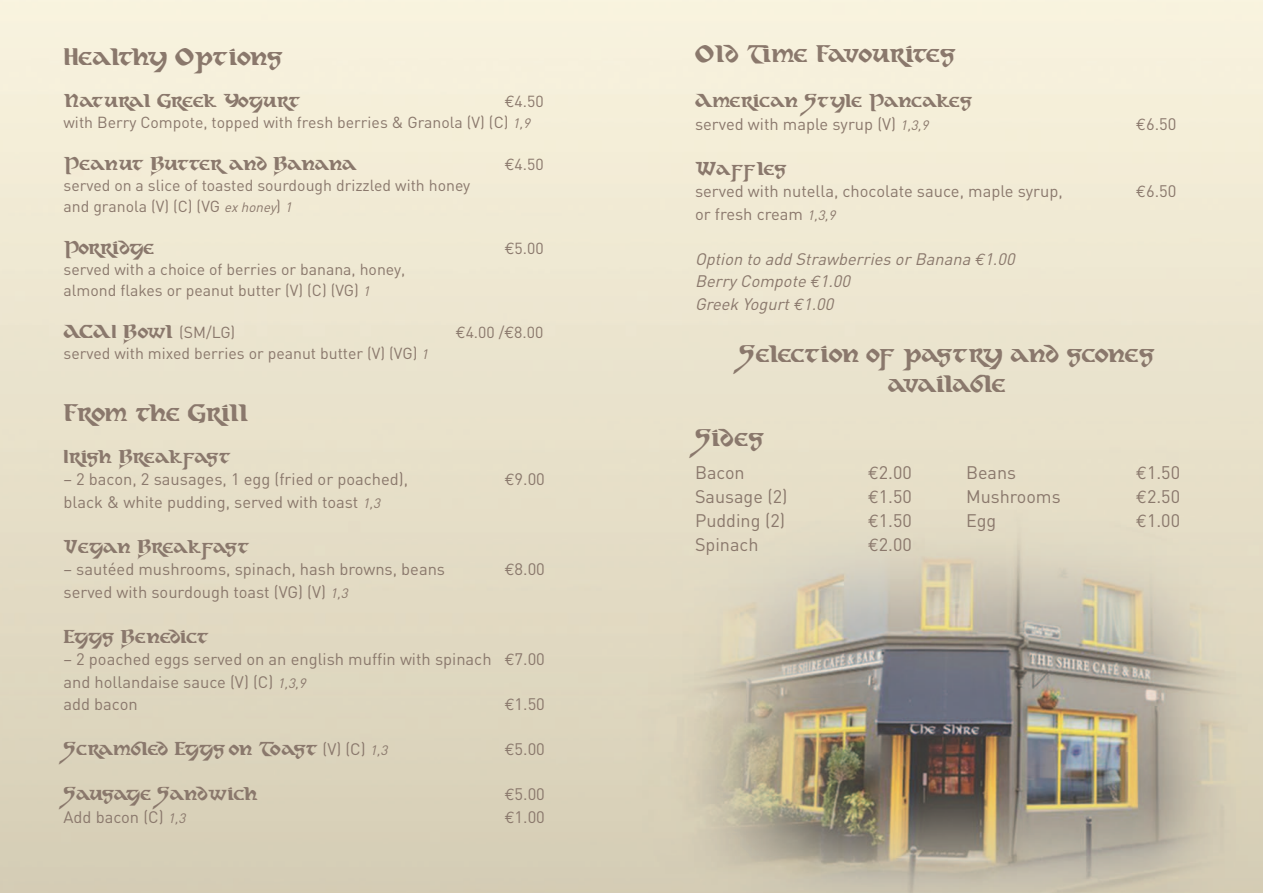
<style>
.page{position:relative;width:1263px;height:893px;background:#fff}
.page>*{position:absolute;margin:0;border:0;box-sizing:border-box;transform-origin:0 0}
.t1{font:27px/30px "Dahaut";letter-spacing:-.045em;color:#8a786c;text-align:center}
.t2{font:27px "Dahaut";letter-spacing:-.075em;color:#8a786c}
.t3{font:21px "Dahaut";letter-spacing:-.04em;color:#8a786c}
.t4{font:21px "Dahaut";letter-spacing:-.005em;color:#8a786c}
.t5{font:21px "Dahaut";color:#8a786c}
.t6{font:18px "DIN";color:#8a786c}
.t7{font:16.5px "DIN";color:#8a786c}
.t8{font:italic 16.5px "DIN";color:#8a786c}
.t9{font:15.9px "DIN";color:#8a786c}
.s1{font-family:"Euro Mono";font-size:16.5px}
.s2{font-style:italic;font-size:13.5px}
.s3{font-family:"DIN";font-size:15.9px}
.s4{font-family:"Euro Mono"}
.s5{font-family:"DIN";font-size:16.5px}
.s6{font-family:"DIN";font-style:italic;font-size:13.5px}
</style>
<div class="page">
<img style="left:0;top:0;width:1263px;height:893px">
<p class="t1" style="left:64px;top:45px;width:221px">Healthy Options</p>
<p class="t3" style="left:64px;top:94px;width:239px">Natural Greek Yogurt</p>
<p class="t9" style="left:505px;top:96px;width:40px"><span class="s1">€</span>4.50</p>
<p class="t9" style="left:64px;top:117px;width:471px">with Berry Compote, topped with fresh berries &amp; Granola (V) (C) <span class="s2">1,9</span></p>
<p class="t3" style="left:64px;top:157px;width:295px">Peanut Butter and Banana</p>
<p class="t9" style="left:505px;top:159px;width:40px"><span class="s1">€</span>4.50</p>
<p class="t9" style="left:64px;top:180px;width:408px">served on a slice of toasted sourdough drizzled with honey</p>
<p class="t9" style="left:64px;top:201px;width:233px">and granola (V) (C) (VG <span class="s2">ex honey</span>) <span class="s2">1</span></p>
<p class="t3" style="left:64px;top:241px;width:92px">Porridge</p>
<p class="t9" style="left:505px;top:243px;width:40px"><span class="s1">€</span>5.00</p>
<p class="t9" style="left:64px;top:264px;width:343px">served with a choice of berries or banana, honey,</p>
<p class="t9" style="left:64px;top:285px;width:311px">almond flakes or peanut butter (V) (C) (VG) <span class="s2">1</span></p>
<p class="t3" style="left:64px;top:325px;width:173px">ACAI Bowl <span class="s3">(SM/LG)</span></p>
<p class="t9" style="left:456px;top:327px;width:89px"><span class="s1">€</span>4.00 /<span class="s1">€</span>8.00</p>
<p class="t9" style="left:64px;top:348px;width:369px">served with mixed berries or peanut butter (V) (VG) <span class="s2">1</span></p>
<p class="t2" style="left:64px;top:403px;width:186px">From the Grill</p>
<p class="t3" style="left:64px;top:449px;width:169px">Irish Breakfast</p>
<p class="t7" style="left:64px;top:473px;width:346px">– 2 bacon, 2 sausages, 1 egg (fried or poached),</p>
<p class="t7" style="left:505px;top:473px;width:42px"><span class="s4">€</span>9.00</p>
<p class="t7" style="left:64px;top:496px;width:321px">black &amp; white pudding, served with toast <span class="s2">1,3</span></p>
<p class="t4" style="left:64px;top:539px;width:188px">Vegan Breakfast</p>
<p class="t7" style="left:64px;top:563px;width:383px">– sautéed mushrooms, spinach, hash browns, beans</p>
<p class="t7" style="left:505px;top:563px;width:42px"><span class="s4">€</span>8.00</p>
<p class="t7" style="left:64px;top:586px;width:289px">served with sourdough toast (VG) (V) <span class="s2">1,3</span></p>
<p class="t3" style="left:64px;top:629px;width:147px">Eggs Benedict</p>
<p class="t7" style="left:64px;top:653px;width:483px">– 2 poached eggs served on an english muffin with spinach <span class="s4">€</span>7.00</p>
<p class="t7" style="left:64px;top:676px;width:246px">and hollandaise sauce (V) (C) <span class="s2">1,3,9</span></p>
<p class="t7" style="left:64px;top:698px;width:76px">add bacon</p>
<p class="t7" style="left:505px;top:698px;width:42px"><span class="s4">€</span>1.50</p>
<p class="t3" style="left:64px;top:742px;width:328px">Scrambled Eggs on Toast <span class="s5">(V) (C)</span> <span class="s6">1,3</span></p>
<p class="t7" style="left:505px;top:743px;width:42px"><span class="s4">€</span>5.00</p>
<p class="t3" style="left:64px;top:787px;width:196px">Sausage Sandwich</p>
<p class="t7" style="left:505px;top:788px;width:42px"><span class="s4">€</span>5.00</p>
<p class="t7" style="left:64px;top:811px;width:126px">Add bacon (C) <span class="s2">1,3</span></p>
<p class="t7" style="left:505px;top:811px;width:42px"><span class="s4">€</span>1.00</p>
<p class="t1" style="left:695px;top:42px;width:262px">Old Time Favourites</p>
<p class="t3" style="left:695px;top:94px;width:279px">American Style Pancakes</p>
<p class="t7" style="left:695px;top:118px;width:238px">served with maple syrup (V) <span class="s2">1,3,9</span></p>
<p class="t7" style="left:1136px;top:118px;width:42px"><span class="s4">€</span>6.50</p>
<p class="t5" style="left:695px;top:161px;width:93px">Waffles</p>
<p class="t7" style="left:695px;top:186px;width:369px">served with nutella, chocolate sauce, maple syrup,</p>
<p class="t7" style="left:1136px;top:186px;width:42px"><span class="s4">€</span>6.50</p>
<p class="t7" style="left:695px;top:208px;width:145px">or fresh cream <span class="s2">1,3,9</span></p>
<p class="t8" style="left:695px;top:253px;width:324px">Option to add Strawberries or Banana <span class="s4">€</span> 1.00</p>
<p class="t8" style="left:695px;top:276px;width:160px">Berry Compote <span class="s4">€</span> 1.00</p>
<p class="t8" style="left:695px;top:298px;width:143px">Greek Yogurt<span class="s4">€</span> 1.00</p>
<p class="t1" style="left:739px;top:342px;width:417px">Selection of pastry and scones available</p>
<p class="t1" style="left:695px;top:426px;width:71px">Sides</p>
<p class="t6" style="left:695px;top:466px;width:51px">Bacon</p>
<p class="t6" style="left:868px;top:466px;width:45px"><span class="s4">€</span>2.00</p>
<p class="t6" style="left:966px;top:466px;width:52px">Beans</p>
<p class="t6" style="left:1136px;top:466px;width:45px"><span class="s4">€</span>1.50</p>
<p class="t6" style="left:695px;top:490px;width:94px">Sausage (2)</p>
<p class="t6" style="left:868px;top:490px;width:45px"><span class="s4">€</span>1.50</p>
<p class="t6" style="left:966px;top:490px;width:96px">Mushrooms</p>
<p class="t6" style="left:1136px;top:490px;width:45px"><span class="s4">€</span>2.50</p>
<p class="t6" style="left:695px;top:514px;width:92px">Pudding (2)</p>
<p class="t6" style="left:868px;top:514px;width:45px"><span class="s4">€</span>1.50</p>
<p class="t6" style="left:966px;top:514px;width:32px">Egg</p>
<p class="t6" style="left:1136px;top:514px;width:45px"><span class="s4">€</span>1.00</p>
<p class="t6" style="left:695px;top:538px;width:65px">Spinach</p>
<p class="t6" style="left:868px;top:538px;width:45px"><span class="s4">€</span>2.00</p>
</div>
